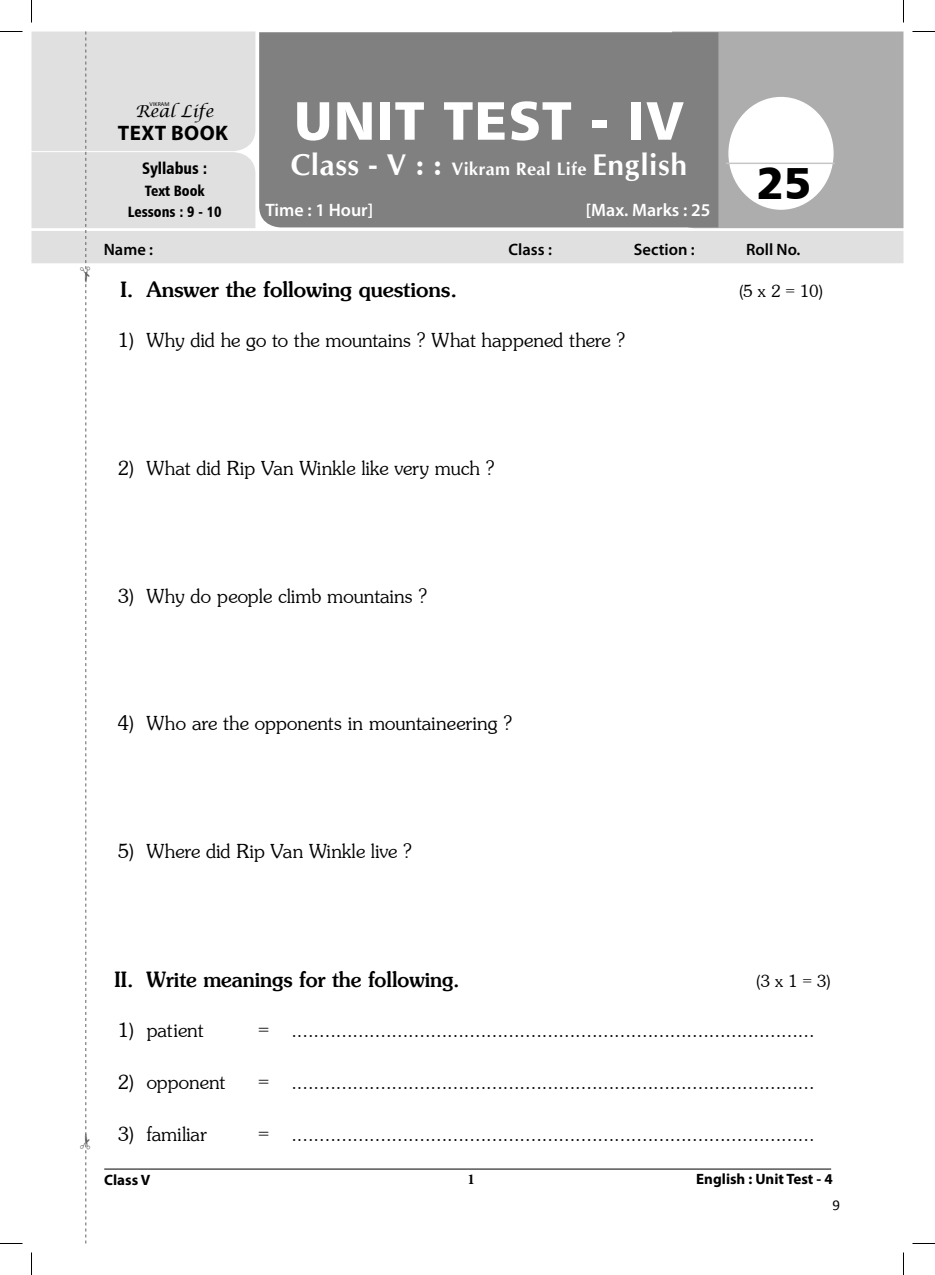
<style>
.page{position:relative;width:935px;height:1275px;background:#fff}
.page>*{position:absolute;margin:0;border:0;box-sizing:border-box;transform-origin:0 0}
.t1{font:54px "Humanist 777 BT Black B";letter-spacing:.02em;color:#fff}
.t2{font:45px "Humanist 777 BT Black B";color:#000}
.t3{font:700 30px "CG Omega";letter-spacing:.02em;color:#fff}
.t4{font:21px "Souvenir";color:#000}
.t5{font:500 21px "Souvenir Std";color:#000;scale:.96 1}
.t6{font:500 21px "Souvenir Std";color:#000}
.t7{font:700 21px "Myriad Pro";letter-spacing:.02em;color:#000}
.t8{font:600 18px "Myriad Pro";color:#fff}
.t9{font:18px "Souvenir";color:#000}
.t10{font:600 16.5px "Myriad Pro";color:#000}
.t11{font:16.5px "Humanist 777 BT Black Condensed B";color:#000;scale:.95 1}
.t12{font:italic 16.5px "Lucida Calligraphy";color:#000}
.t13{font:700 15px "Myriad Pro";color:#000}
.t14{font:15px/21px "Humanist 777 BT Black Condensed B";color:#000;text-align:center;scale:.95 1}
.t15{font:15px "Calibri";color:#000}
.t16{font:700 15px "Minion Pro";color:#000}
.t17{font:6px "Calibri";color:#000}
.s1{font-size:18px}
</style>
<div class="page">
<div style="left:671px;top:31px;width:233px;height:198px;background:#adadad"></div>
<div style="left:259px;top:32px;width:459px;height:195px;background:#808080"></div>
<div style="left:32px;top:232px;width:870px;height:30px;background:#e0e0e0"></div>
<div style="left:32px;top:231px;width:871px;height:32px;border:2px solid #e0e0e0"></div>
<div style="left:729px;top:98px;width:104px;height:111px;background:#fff;border-radius:50%"></div>
<div style="left:728px;top:97px;width:105px;height:113px;border:2px solid #fff;border-radius:50%"></div>
<hr style="left:726px;top:163px;width:108px;height:1px;background:#c6c6c6">
<hr style="left:104px;top:1169px;width:727px;height:1px;background:#000">
<svg style="left:0;top:31px;width:22px;height:1px"></svg>
<svg style="left:912px;top:31px;width:23px;height:1px"></svg>
<svg style="left:0;top:1243px;width:22px;height:1px"></svg>
<svg style="left:912px;top:1243px;width:23px;height:1px"></svg>
<svg style="left:31px;top:0;width:1px;height:22px"></svg>
<svg style="left:31px;top:1252px;width:1px;height:23px"></svg>
<svg style="left:903px;top:0;width:1px;height:22px"></svg>
<svg style="left:903px;top:1252px;width:1px;height:23px"></svg>
<svg style="left:32px;top:32px;width:224px;height:1211px"></svg>
<p class="t17" style="left:150px;top:101px;width:21px">VIKRAM</p>
<p class="t7" style="left:118px;top:121px;width:112px">TEXT BOOK</p>
<p class="t12" style="left:135px;top:100px;width:80px">Real Life</p>
<p class="t11" style="left:142px;top:157px;width:70px">Syllabus :</p>
<p class="t14" style="left:128px;top:179px;width:100px">Text Book<br>Lessons : 9 - 10</p>
<h1 class="t1" style="left:294px;top:86px;width:391px">UNIT TEST - IV</h1>
<h3 class="t3" style="left:290px;top:147px;width:398px">Class - V : : <span class="s1">Vikram Real Life</span> English</h3>
<p class="t8" style="left:265px;top:199px;width:109px">Time : 1 Hour]</p>
<p class="t8" style="left:586px;top:199px;width:126px">[Max. Marks : 25</p>
<h2 class="t2" style="left:756px;top:155px;width:57px">25</h2>
<p class="t10" style="left:104px;top:240px;width:51px">Name :</p>
<p class="t10" style="left:508px;top:240px;width:45px">Class :</p>
<p class="t10" style="left:634px;top:240px;width:62px">Section :</p>
<p class="t10" style="left:746px;top:240px;width:56px">Roll No.</p>
<p class="t6" style="left:120px;top:281px;width:338px">I. Answer the following questions.</p>
<p class="t9" style="left:739px;top:283px;width:85px">(5 x 2 = 10)</p>
<p class="t4" style="left:118px;top:331px;width:509px">1) Why did he go to the mountains ? What happened there ?</p>
<p class="t4" style="left:118px;top:459px;width:378px">2) What did Rip Van Winkle like very much ?</p>
<p class="t4" style="left:118px;top:586px;width:311px">3) Why do people climb mountains ?</p>
<p class="t4" style="left:118px;top:714px;width:396px">4) Who are the opponents in mountaineering ?</p>
<p class="t4" style="left:118px;top:842px;width:296px">5) Where did Rip Van Winkle live ?</p>
<p class="t5" style="left:115px;top:971px;width:361px">II. Write meanings for the following.</p>
<p class="t9" style="left:756px;top:973px;width:75px">(3 x 1 = 3)</p>
<p class="t4" style="left:118px;top:1021px;width:87px">1) patient</p>
<p class="t4" style="left:258px;top:1021px;width:558px">= ..............................................................................................</p>
<p class="t4" style="left:118px;top:1073px;width:109px">2) opponent</p>
<p class="t4" style="left:258px;top:1073px;width:558px">= ..............................................................................................</p>
<p class="t4" style="left:118px;top:1125px;width:90px">3) familiar</p>
<p class="t4" style="left:258px;top:1125px;width:558px">= ..............................................................................................</p>
<p class="t13" style="left:104px;top:1171px;width:47px">Class V</p>
<p class="t16" style="left:467px;top:1170px;width:9px">1</p>
<p class="t13" style="left:696px;top:1170px;width:138px">English : Unit Test - 4</p>
<p class="t15" style="left:832px;top:1199px;width:9px">9</p>
</div>
